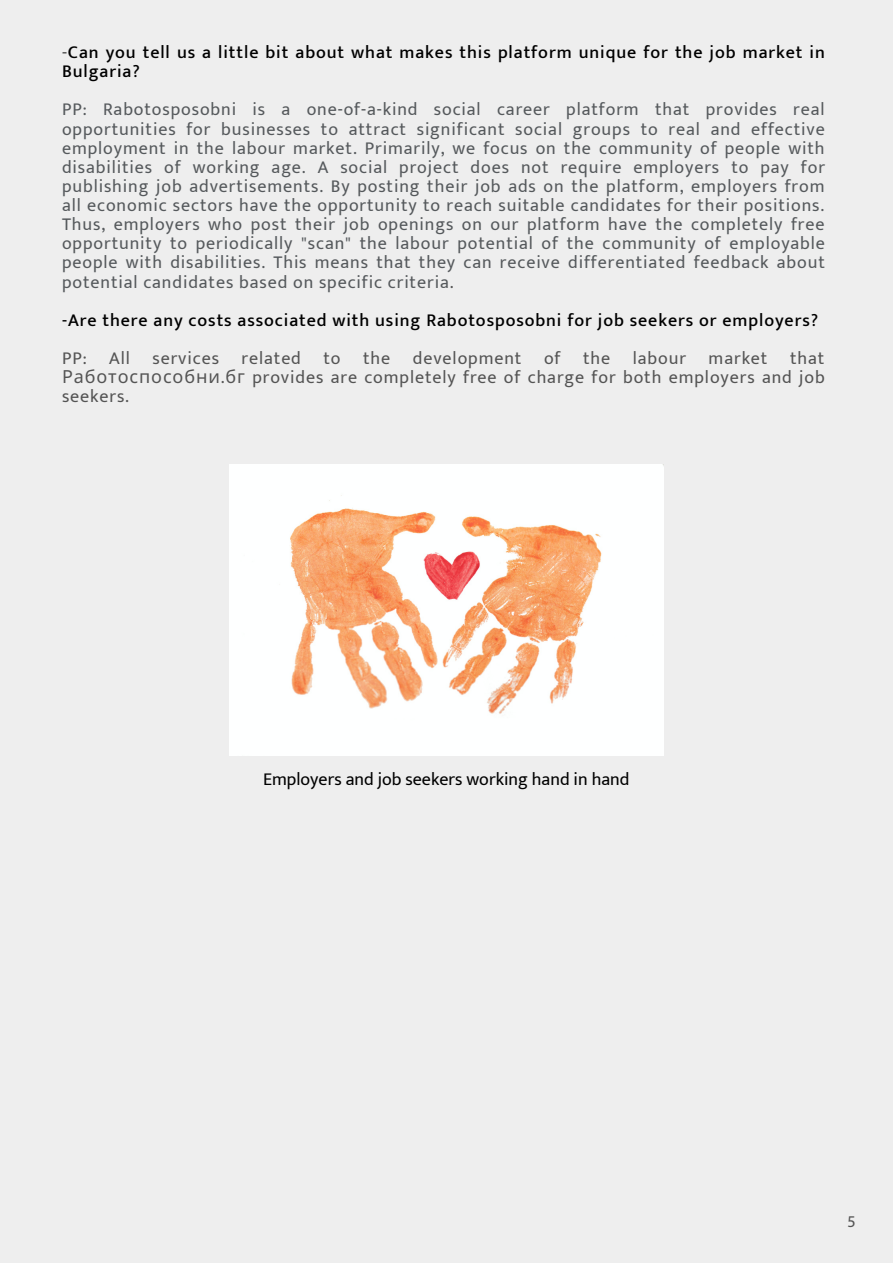
<style>
.page{position:relative;width:893px;height:1264px;background:#fff}
.page>*{position:absolute;margin:0;border:0;box-sizing:border-box;transform-origin:0 0}
.t1{font:18px/19px "Mukta Mahee";letter-spacing:.05em;color:#55595c;text-align:justify}
.t2{font:500 18px/19px "Mukta Mahee";letter-spacing:.05em;color:#000}
.t3{font:18px/19px "Mukta Mahee";letter-spacing:.05em;color:#545454;text-align:justify}
.t4{font:18px "Mukta Mahee";color:#000}
.s1{font-weight:400;color:#545454}
.s2{color:#545454}
.s3{font-family:"Noto Sans"}
</style>
<div class="page">
<div style="left:0;top:0;width:892px;height:1262px;background:#eee"></div>
<img style="left:229px;top:464px;width:434px;height:292px">
<p class="t2" style="left:62px;top:42px;width:764px"><span class="s1">-</span>Can you tell us a little bit about what makes this platform unique for the job market in<br>Bulgaria?</p>
<p class="t1" style="left:62px;top:100px;width:764px">PP: Rabotosposobni is a one-of-a-kind social career platform that provides real opportunities for businesses to attract significant social groups to real and effective employment in the labour market. Primarily, we focus on the community of people with disabilities of working age. A social project does not require employers to pay for publishing job advertisements. By posting their job ads on the platform, employers from all economic sectors have the opportunity to reach suitable candidates for their positions.<br>Thus, employers who post their job openings on our platform have the completely free opportunity to periodically "scan" the labour potential of the community of employable people with disabilities. This means that they can receive differentiated feedback about potential candidates based on specific criteria<span class="s2">.</span></p>
<p class="t2" style="left:62px;top:310px;width:757px">-Are there any costs associated with using Rabotosposobni for job seekers or employers?</p>
<p class="t3" style="left:62px;top:348px;width:26px">PP:</p>
<p class="t3" style="left:109px;top:348px;width:22px">All</p>
<p class="t3" style="left:152px;top:348px;width:68px">services</p>
<p class="t3" style="left:241px;top:348px;width:61px">related</p>
<p class="t3" style="left:323px;top:348px;width:19px">to</p>
<p class="t3" style="left:363px;top:348px;width:29px">the</p>
<p class="t3" style="left:413px;top:348px;width:110px">development</p>
<p class="t3" style="left:544px;top:348px;width:18px">of</p>
<p class="t3" style="left:583px;top:348px;width:29px">the</p>
<p class="t3" style="left:632px;top:348px;width:55px">labour</p>
<p class="t3" style="left:708px;top:348px;width:60px">market</p>
<p class="t3" style="left:62px;top:348px;width:764px;text-indent:728px">that <span class="s3">Работоспособни</span>.<span class="s3">бг</span> provides are completely free of charge for both employers and job seekers.</p>
<p class="t4" style="left:263px;top:768px;width:368px">Employers and job seekers working hand in hand</p>
<p class="t3" style="left:847px;top:1210px;width:10px">5</p>
</div>
